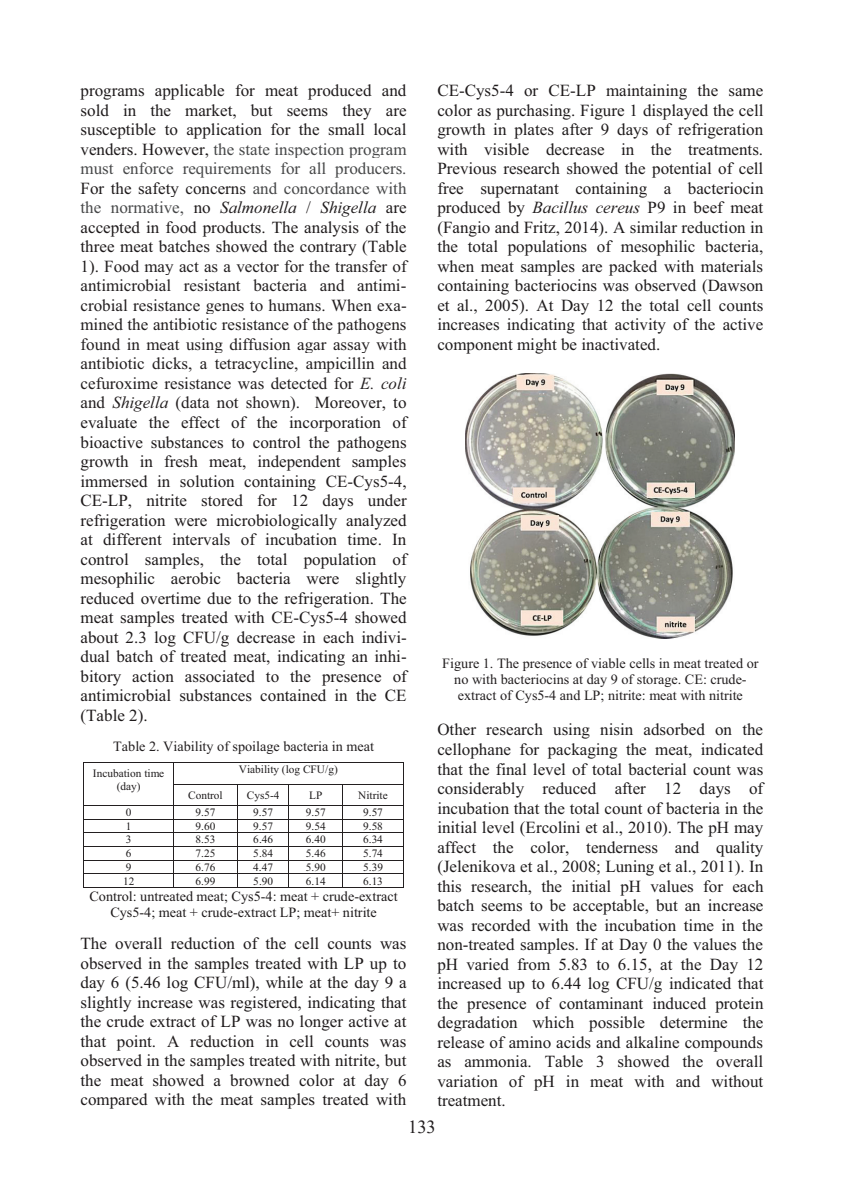
<style>
.page{position:relative;width:844px;height:1191px;background:#fff}
.page>*{position:absolute;margin:0;border:0;box-sizing:border-box;transform-origin:0 0}
.t1{font:18.38px "Times New Roman";color:#231f20}
.t2{font:16.97px/19.6px "Times New Roman";color:#1f1b1c;text-align:justify}
.t3{font:16.97px/19.6px "Times New Roman";color:#1f1c1d;text-align:justify}
.t4{font:14.17px/16.3px "Times New Roman";color:#231f20;text-align:center}
.t5{font:14.17px/16.3px "Times New Roman";color:#1f1b1c;text-align:center}
.t6{font:11.2px/13px "Times New Roman";color:#1f1c1d;text-align:center}
.s1{color:#474849}
.s2{font-style:italic}
.s3{color:#231f20}
.s4{font-style:italic;color:#231f20}
.s5{color:#1f1c1d}
</style>
<div class="page">
<hr style="left:83px;top:762px;width:320px;height:1px;background:#231f20">
<hr style="left:173px;top:784px;width:230px;height:1px;background:#231f20">
<hr style="left:83px;top:805px;width:320px;height:1px;background:#231f20">
<hr style="left:83px;top:818px;width:320px;height:1px;background:#231f20">
<hr style="left:83px;top:832px;width:320px;height:1px;background:#231f20">
<hr style="left:83px;top:846px;width:320px;height:1px;background:#231f20">
<hr style="left:83px;top:860px;width:320px;height:1px;background:#231f20">
<hr style="left:83px;top:873px;width:320px;height:1px;background:#231f20">
<svg style="left:83px;top:763px;width:1px;height:124px"></svg>
<hr style="left:83px;top:887px;width:90px;height:1px;background:#231f20">
<svg style="left:173px;top:763px;width:1px;height:125px"></svg>
<hr style="left:174px;top:887px;width:63px;height:1px;background:#231f20">
<svg style="left:237px;top:785px;width:1px;height:103px"></svg>
<hr style="left:238px;top:887px;width:50px;height:1px;background:#231f20">
<svg style="left:288px;top:785px;width:1px;height:103px"></svg>
<hr style="left:289px;top:887px;width:53px;height:1px;background:#231f20">
<svg style="left:342px;top:785px;width:1px;height:103px"></svg>
<hr style="left:343px;top:887px;width:60px;height:1px;background:#231f20">
<svg style="left:403px;top:762px;width:1px;height:126px"></svg>
<img style="left:465px;top:373px;width:269px;height:265px">
<p class="t2" style="left:81px;top:80px;width:328px">programs applicable for meat produced and sold in the market, but seems they are susceptible to application for the small local venders. However, <span class="s1">the state inspection program must enforce requirements for all producers.<br></span>For the safety concerns <span class="s1">and concordance with the normative,</span> no <span class="s2">Salmonella</span> / <span class="s2">Shigella</span> are accepted in food products. The analysis of the three meat batches showed the contrary (Table 1). <span class="s3">Food may act as a vector for the transfer of antimicrobial resistant bacteria and antimi&shy;crobial resistance genes to humans. When exa&shy;mined the antibiotic resistance of the pathogens found in meat using diffusion agar assay with antibiotic dicks, a tetracycline, ampicillin and cefuroxime resistance was detected for</span> <span class="s4">E. coli </span><span class="s3">and</span> <span class="s4">Shigella</span> <span class="s3">(data not shown).</span> Moreover, to evaluate the effect of the incorporation of bioactive substances to control the pathogens growth in fresh meat, independent samples immersed in solution containing <span class="s3">CE-Cys5-4</span>, CE-LP, nitrite stored for 12 days under refrigeration were microbiologically analyzed at different intervals of incubation time. In control samples, the total population of mesophilic aerobic bacteria were slightly reduced overtime due to the refrigeration. The meat samples treated with <span class="s3">CE-Cys5-4</span> showed about 2.3 log CFU/g decrease in each indivi&shy;dual batch of treated meat, indicating an inhi&shy;bitory action associated to the presence of antimicrobial substances contained in the CE (Table 2).</p>
<p class="t4" style="left:113px;top:737px;width:262px">Table 2. Viability of spoilage bacteria in meat</p>
<p class="t6" style="left:93px;top:766px;width:73px">Incubation time (day)</p>
<p class="t6" style="left:239px;top:763px;width:100px">Viability (log CFU/g)</p>
<p class="t6" style="left:188px;top:788px;width:36px">Control</p>
<p class="t6" style="left:247px;top:788px;width:34px">Cys5-4</p>
<p class="t6" style="left:309px;top:788px;width:15px">LP</p>
<p class="t6" style="left:358px;top:788px;width:31px">Nitrite</p>
<p class="t6" style="left:126px;top:805px;width:7px">0</p>
<p class="t6" style="left:195px;top:805px;width:21px">9.57</p>
<p class="t6" style="left:253px;top:805px;width:21px">9.57</p>
<p class="t6" style="left:306px;top:805px;width:21px">9.57</p>
<p class="t6" style="left:363px;top:805px;width:21px">9.57</p>
<p class="t6" style="left:126px;top:819px;width:7px">1</p>
<p class="t6" style="left:195px;top:819px;width:21px">9.60</p>
<p class="t6" style="left:253px;top:819px;width:21px">9.57</p>
<p class="t6" style="left:306px;top:819px;width:21px">9.54</p>
<p class="t6" style="left:363px;top:819px;width:21px">9.58</p>
<p class="t6" style="left:126px;top:832px;width:7px">3</p>
<p class="t6" style="left:195px;top:832px;width:21px">8.53</p>
<p class="t6" style="left:253px;top:832px;width:21px">6.46</p>
<p class="t6" style="left:306px;top:832px;width:21px">6.40</p>
<p class="t6" style="left:363px;top:832px;width:21px">6.34</p>
<p class="t6" style="left:126px;top:846px;width:7px">6</p>
<p class="t6" style="left:195px;top:846px;width:21px">7.25</p>
<p class="t6" style="left:253px;top:846px;width:21px">5.84</p>
<p class="t6" style="left:306px;top:846px;width:21px">5.46</p>
<p class="t6" style="left:363px;top:846px;width:21px">5.74</p>
<p class="t6" style="left:126px;top:860px;width:7px">9</p>
<p class="t6" style="left:195px;top:860px;width:21px">6.76</p>
<p class="t6" style="left:253px;top:860px;width:21px">4.47</p>
<p class="t6" style="left:306px;top:860px;width:21px">5.90</p>
<p class="t6" style="left:363px;top:860px;width:21px">5.39</p>
<p class="t6" style="left:123px;top:874px;width:13px">12</p>
<p class="t6" style="left:195px;top:874px;width:21px">6.99</p>
<p class="t6" style="left:253px;top:874px;width:21px">5.90</p>
<p class="t6" style="left:306px;top:874px;width:21px">6.14</p>
<p class="t6" style="left:363px;top:874px;width:21px">6.13</p>
<p class="t5" style="left:89px;top:887px;width:309px">Control: untreated meat; Cys5-4: meat + crude-extract<br>Cys5-4; meat + crude-extract LP; meat+ nitrite</p>
<p class="t2" style="left:81px;top:933px;width:327px">The overall reduction of the cell counts was observed in the samples treated with LP up to day 6 (5.46 log CFU/ml), while at the day 9 a slightly increase was registered, indicating that the crude extract of LP was no longer active at that point. A reduction in cell counts was observed in the samples treated with nitrite, but the meat showed a browned color at day 6 compared with the meat samples treated with</p>
<p class="t2" style="left:437px;top:80px;width:327px">CE-Cys5-4 or CE-LP maintaining the same color as purchasing. Figure 1 displayed the cell growth in plates after 9 days of refrigeration with visible decrease in the treatments.<br>Previous research showed the potential of cell free supernatant containing a bacteriocin produced by <span class="s2">Bacillus cereus</span> P9 in beef meat (Fangio and Fritz, 2014). <span class="s5">A similar reduction in the total populations of mesophilic bacteria, when meat samples are packed with materials containing bacteriocins was observed (Dawson et al., 2005). At Day 12 the total cell counts increases indicating that activity of the active component might be inactivated.</span></p>
<p class="t4" style="left:442px;top:654px;width:317px">Figure 1. The presence of viable cells in meat treated or no with bacteriocins at day 9 of storage. CE: crude&shy;extract of Cys5-4 and LP; nitrite: meat with nitrite</p>
<p class="t3" style="left:437px;top:719px;width:327px">Other research using nisin adsorbed on the cellophane for packaging the meat, indicated that the final level of total bacterial count was considerably reduced after 12 days of incubation that the total count of bacteria in the initial level (Ercolini et al., 2010). The pH may affect the color, tenderness and quality (Jelenikova et al., 2008; Luning et al., 2011). In this research, the initial pH values for each batch seems to be acceptable, but an increase was recorded with the incubation time in the non-treated samples. If at Day 0 the values the pH varied from 5.83 to 6.15, at the Day 12 increased up to 6.44 log CFU/g indicated that the presence of contaminant induced protein degradation which possible determine the release of amino acids and alkaline compounds as ammonia. Table 3 showed the overall variation of pH in meat with and without treatment.</p>
<p class="t1" style="left:408px;top:1113px;width:29px">133</p>
</div>
